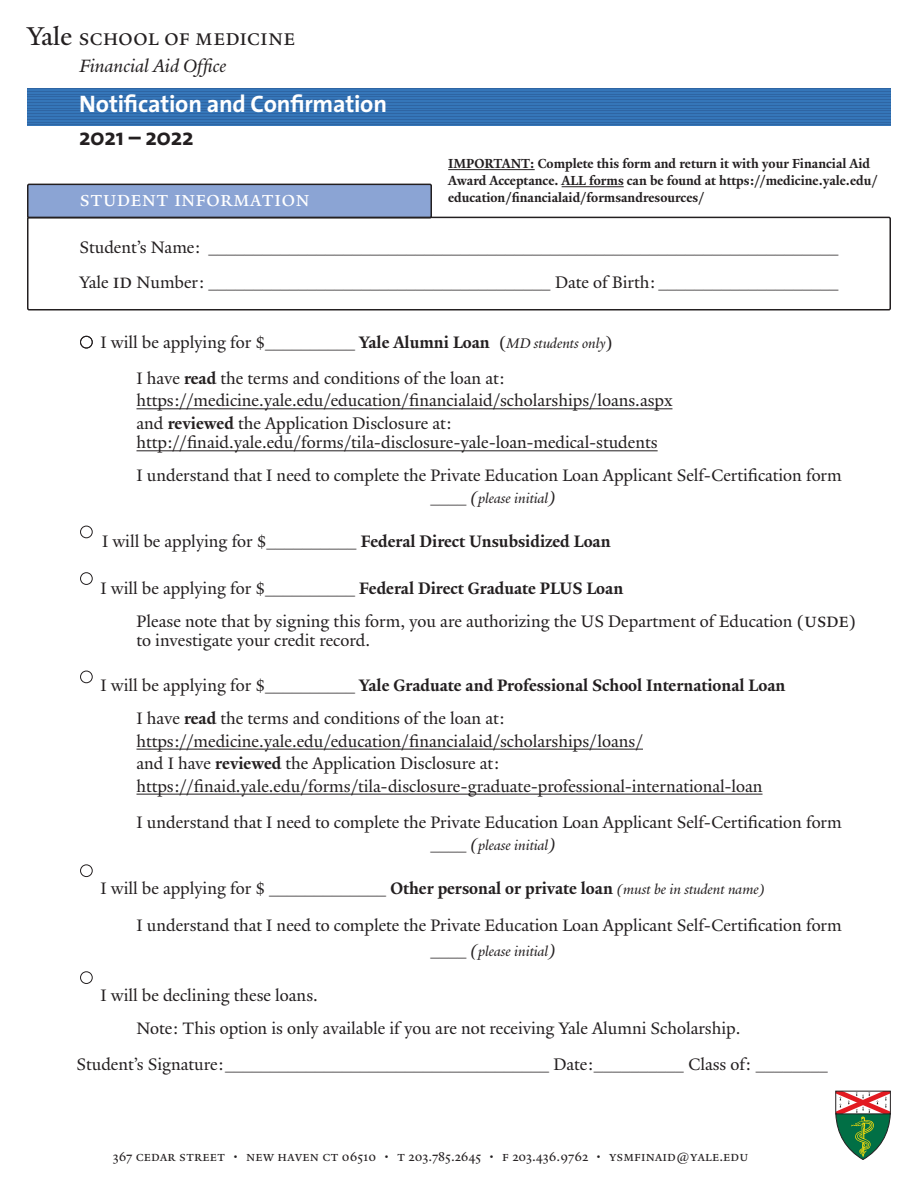
<style>
.page{position:relative;width:918px;height:1188px;background:#fff}
.page>*{position:absolute;margin:0;border:0;box-sizing:border-box;transform-origin:0 0}
.t1{font:700 24px "The Sans";letter-spacing:-.01em;color:#fff}
.t2{font:700 24px "The Sans";letter-spacing:-.01em;color:#231f20}
.t3{font:23.85px "Yale Design Small Cap";color:#231f20}
.t4{font:22.5px "Yale Design Web Small Cap";color:#fff}
.t5{font:italic 19.35px "Yale Design";color:#231f20}
.t6{font:18px/22.5px "Yale Design";color:#231f20}
.t7{font:700 18px "Yale Design";color:#231f20}
.t8{font:italic 15px "Yale Design";color:#231f20}
.t9{font:14.4px "Yale Design Small Cap";color:#231f20}
.t10{font:700 14.25px/17.1px "Yale Design";color:#231f20}
.s1{font-family:"Yale Marks Two";font-size:27.9px}
.s2{font-family:"Yale Design Web Small Cap";font-size:21px}
.s3{font-weight:700}
.s4{font-style:italic;font-size:15px}
.s5{font-style:normal;font-size:18px}
.s6{font-size:18px}
.s7{font-weight:400}
</style>
<div class="page">
<svg style="left:835px;top:1091px;width:56px;height:69px"></svg>
<div style="left:27px;top:88px;width:864px;height:38px;background:#3576b9"></div>
<hr style="left:27px;top:88px;width:864px;height:1px;background:#2e65a3">
<hr style="left:27px;top:91px;width:864px;height:1px;background:#2e65a3">
<hr style="left:27px;top:94px;width:864px;height:1px;background:#2e65a3">
<hr style="left:27px;top:96px;width:864px;height:1px;background:#2e65a3">
<hr style="left:27px;top:99px;width:864px;height:1px;background:#2e65a3">
<hr style="left:27px;top:102px;width:864px;height:1px;background:#2e65a3">
<hr style="left:27px;top:105px;width:864px;height:1px;background:#2e65a3">
<hr style="left:27px;top:108px;width:864px;height:1px;background:#2e65a3">
<hr style="left:27px;top:110px;width:864px;height:1px;background:#2e65a3">
<hr style="left:27px;top:113px;width:864px;height:1px;background:#2e65a3">
<hr style="left:27px;top:116px;width:864px;height:1px;background:#2e65a3">
<hr style="left:27px;top:119px;width:864px;height:1px;background:#2e65a3">
<hr style="left:27px;top:122px;width:864px;height:1px;background:#2e65a3">
<hr style="left:27px;top:124px;width:864px;height:1px;background:#2e65a3">
<hr style="left:136px;top:409px;width:536px;height:1px;background:#231f20">
<hr style="left:136px;top:451px;width:522px;height:1px;background:#231f20">
<hr style="left:136px;top:749px;width:507px;height:1px;background:#231f20">
<hr style="left:136px;top:794px;width:627px;height:1px;background:#231f20">
<hr style="left:448px;top:169px;width:87px;height:1px;background:#231f20">
<hr style="left:562px;top:186px;width:62px;height:1px;background:#231f20">
<div style="left:80px;top:336px;width:13px;height:12px;border:1px solid #231f20;border-radius:50%"></div>
<div style="left:80px;top:572px;width:13px;height:13px;border:1px solid #231f20;border-radius:50%"></div>
<div style="left:80px;top:671px;width:13px;height:12px;border:1px solid #231f20;border-radius:50%"></div>
<div style="left:80px;top:864px;width:13px;height:13px;border:1px solid #231f20;border-radius:50%"></div>
<div style="left:80px;top:971px;width:13px;height:13px;border:1px solid #231f20;border-radius:50%"></div>
<div style="left:80px;top:526px;width:13px;height:12px;border:1px solid #231f20;border-radius:50%"></div>
<div style="left:28px;top:184px;width:403px;height:34px;background:#8ba4d4"></div>
<div style="left:27px;top:184px;width:405px;height:34px;border:2px solid #231f20"></div>
<div style="left:27px;top:217px;width:864px;height:93px;border:2px solid #231f20"></div>
<h2 class="t3" style="left:27px;top:23px;width:270px"><span class="s1">Y</span> school of medicine</h2>
<p class="t5" style="left:79px;top:55px;width:148px">Financial Aid Office</p>
<h1 class="t1" style="left:79px;top:84px;width:310px">Notification and Confirmation</h1>
<h1 class="t2" style="left:79px;top:117px;width:116px">2021 – 2022</h1>
<p class="t10" style="left:448px;top:155px;width:431px">IMPORTANT: Complete this form and return it with your Financial Aid<br>Award Acceptance. ALL forms can be found at https://medicine.yale.edu/</p>
<p class="t4" style="left:80px;top:185px;width:232px">Student information</p>
<p class="t10" style="left:448px;top:189px;width:258px">education/financialaid/formsandresources/</p>
<p class="t6" style="left:79px;top:236px;width:761px">Student’s Name: ______________________________________________________________________</p>
<p class="t6" style="left:79px;top:271px;width:760px">Yale <span class="s2">ID</span> Number: ______________________________________ Date of Birth: ____________________</p>
<p class="t6" style="left:101px;top:331px;width:514px">I will be applying for $__________ <span class="s3">Yale Alumni Loan</span> (<span class="s4">MD students only</span>)</p>
<p class="t6" style="left:137px;top:367px;width:537px">I have <span class="s3">read</span> the terms and conditions of the loan at: https://medicine.yale.edu/education/financialaid/scholarships/loans.aspx and <span class="s3">reviewed</span> the Application Disclosure at:</p>
<p class="t6" style="left:137px;top:431px;width:523px">http://finaid.yale.edu/forms/tila-disclosure-yale-loan-medical-students</p>
<p class="t6" style="left:137px;top:464px;width:707px">I understand that I need to complete the Private Education Loan Applicant Self-Certification form</p>
<p class="t8" style="left:430px;top:489px;width:127px"><span class="s5">____</span> <span class="s6">(</span>please initial<span class="s6">)</span></p>
<p class="t6" style="left:102px;top:530px;width:510px">I will be applying for $__________ <span class="s3">Federal Direct Unsubsidized Loan</span></p>
<p class="t6" style="left:101px;top:577px;width:524px">I will be applying for $__________ <span class="s3">Federal Direct Graduate PLUS Loan</span></p>
<p class="t6" style="left:136px;top:611px;width:721px;line-height:19.5px">Please note that by signing this form, you are authorizing the US Department of Education (<span class="s2">USDE</span>) to investigate your credit record.</p>
<p class="t7" style="left:101px;top:675px;width:687px"><span class="s7">I will be applying for $__________</span> Yale Graduate and Professional School International Loan</p>
<p class="t6" style="left:136px;top:707px;width:628px">I have <span class="s3">read</span> the terms and conditions of the loan at: https://medicine.yale.edu/education/financialaid/scholarships/loans/<br>and I have <span class="s3">reviewed</span> the Application Disclosure at: https://finaid.yale.edu/forms/tila-disclosure-graduate-professional-international-loan</p>
<p class="t6" style="left:136px;top:811px;width:707px">I understand that I need to complete the Private Education Loan Applicant Self-Certification form</p>
<p class="t8" style="left:430px;top:836px;width:127px"><span class="s5">____</span> <span class="s6">(</span>please initial<span class="s6">)</span></p>
<p class="t6" style="left:101px;top:877px;width:666px">I will be applying for $ _____________ <span class="s3">Other personal or private loan</span> <span class="s4">(must be in student name)</span></p>
<p class="t6" style="left:136px;top:914px;width:707px">I understand that I need to complete the Private Education Loan Applicant Self-Certification form</p>
<p class="t8" style="left:430px;top:942px;width:127px"><span class="s5">____</span> <span class="s6">(</span>please initial<span class="s6">)</span></p>
<p class="t6" style="left:101px;top:984px;width:219px">I will be declining these loans.</p>
<p class="t6" style="left:136px;top:1017px;width:605px">Note: This option is only available if you are not receiving Yale Alumni Scholarship.</p>
<p class="t6" style="left:76px;top:1053px;width:753px">Student’s Signature:____________________________________ Date:__________ Class of: ________</p>
<p class="t9" style="left:113px;top:1148px;width:637px">367 cedar street • new haven ct 06510 • t 203.785.2645 • f 203.436.9762 • ysmfinaid@yale.edu</p>
</div>
